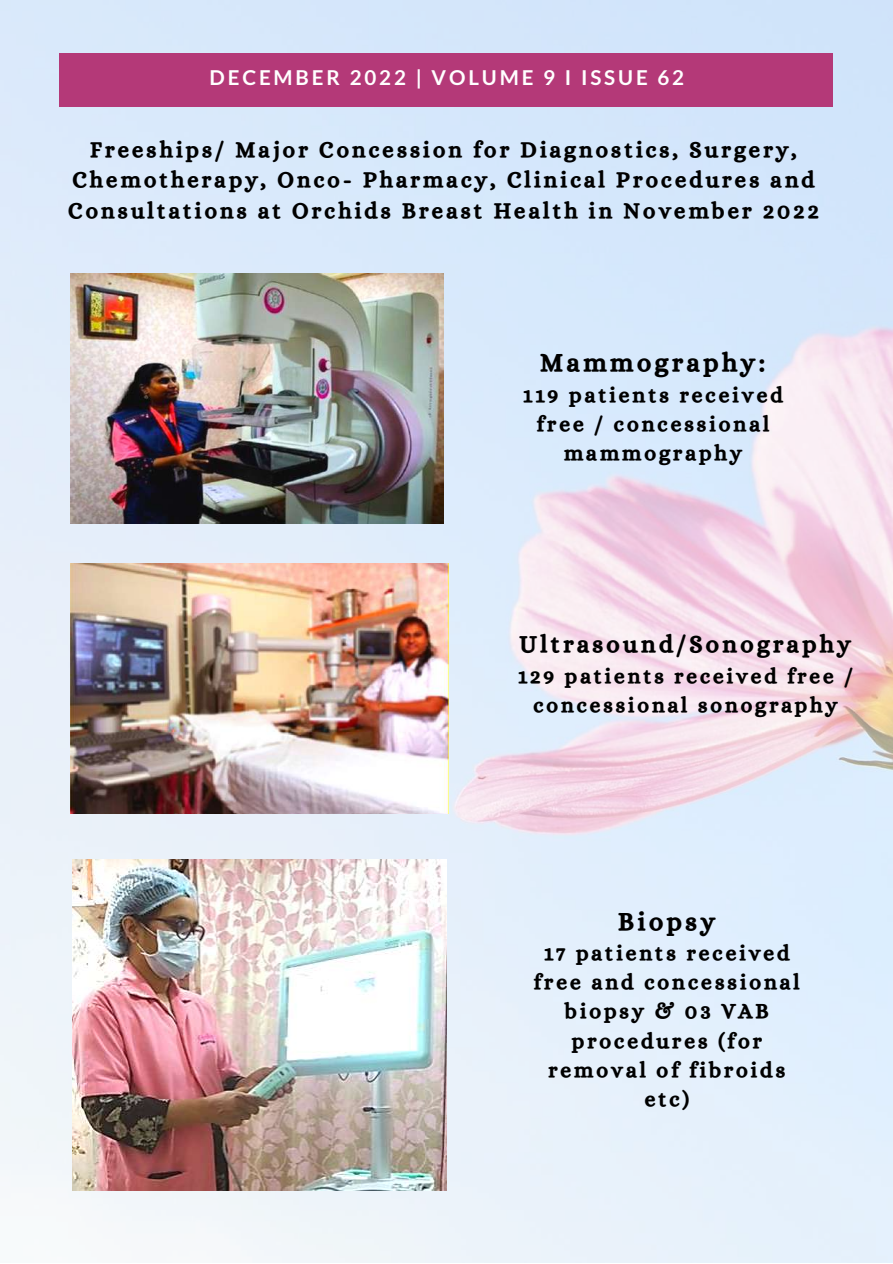
<style>
.page{position:relative;width:893px;height:1264px;background:#fff}
.page>*{position:absolute;margin:0;border:0;box-sizing:border-box;transform-origin:0 0}
.t1{font:25.95px "CA Generated";letter-spacing:.14em;color:#000}
.t2{font:24.15px "CA Generated";letter-spacing:.14em;color:#000}
.t3{font:22.5px/30.3px "CA Generated";letter-spacing:.14em;color:#000;text-align:center}
.t4{font:21.45px/29.2px "CA Generated";letter-spacing:.14em;color:#000;text-align:center}
.t5{font:21.15px/29.2px "CA Generated";letter-spacing:.14em;color:#000;text-align:center}
.t6{font:700 20.55px "Lato";letter-spacing:.14em;color:#fff}
</style>
<div class="page">
<img style="left:0;top:0;width:892px;height:1262px">
<div style="left:59px;top:54px;width:774px;height:53px;background:#b43978"></div>
<img style="left:71px;top:274px;width:372px;height:249px">
<img style="left:71px;top:564px;width:378px;height:249px">
<img style="left:73px;top:859px;width:373px;height:331px">
<p class="t6" style="left:209px;top:65px;width:476px">DECEMBER 2022 | VOLUME 9 I ISSUE 62</p>
<p class="t3" style="left:68px;top:134px;width:751px">Freeships/ Major Concession for Diagnostics, Surgery,<br>Chemotherapy, Onco- Pharmacy, Clinical Procedures and<br>Consultations at Orchids Breast Health in November 2022</p>
<p class="t1" style="left:540px;top:348px;width:227px">Mammography:</p>
<p class="t4" style="left:523px;top:380px;width:261px">119 patients received free / concessional mammography</p>
<p class="t2" style="left:519px;top:630px;width:333px">Ultrasound/Sonography</p>
<p class="t5" style="left:518px;top:661px;width:336px">129 patients received free / concessional sonography</p>
<p class="t1" style="left:618px;top:905px;width:98px">Biopsy</p>
<p class="t4" style="left:534px;top:938px;width:267px">17 patients received free and concessional biopsy &amp; 03 VAB procedures (for removal of fibroids etc)</p>
</div>
